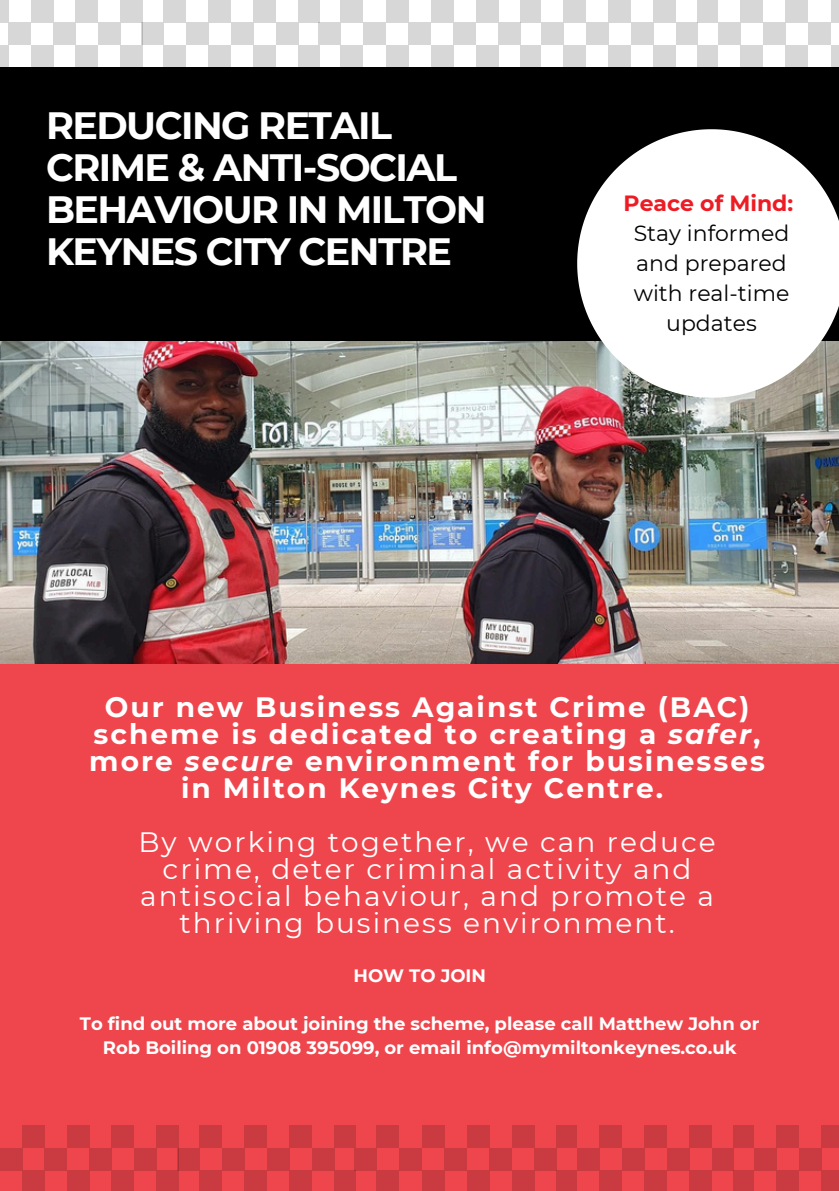
<style>
.page{position:relative;width:839px;height:1191px;background:#fff}
.page>*{position:absolute;margin:0;border:0;box-sizing:border-box;transform-origin:0 0}
.t1{font:700 38px/42px "Montserrat";letter-spacing:-.04em;color:#fff}
.t2{font:700 28px/27px "Montserrat";letter-spacing:.075em;color:#fff;text-align:center}
.t3{font:28px/27px "Montserrat";letter-spacing:.075em;color:#fff;text-align:center}
.t4{font:22px/30px "Montserrat";color:#000;text-align:center}
.t5{font:700 18px/24px "Montserrat";color:#fff;text-align:center}
.s1{font-weight:700;color:#ed1c24}
.s2{font-style:italic}
</style>
<div class="page">
<div style="left:0;top:629px;width:838px;height:562px;background:#ef464d"></div>
<div style="left:22px;top:1170px;width:23px;height:21px;background:#c93b40"></div>
<div style="left:45px;top:1148px;width:22px;height:22px;background:#c93b40"></div>
<div style="left:67px;top:1170px;width:22px;height:21px;background:#c93b40"></div>
<div style="left:89px;top:1148px;width:23px;height:22px;background:#c93b40"></div>
<div style="left:112px;top:1170px;width:22px;height:21px;background:#c93b40"></div>
<div style="left:134px;top:1148px;width:22px;height:22px;background:#c93b40"></div>
<div style="left:0;top:1148px;width:22px;height:22px;background:#c93b40"></div>
<div style="left:156px;top:1170px;width:23px;height:21px;background:#c93b40"></div>
<div style="left:22px;top:1125px;width:23px;height:23px;background:#c93b40"></div>
<div style="left:67px;top:1125px;width:22px;height:23px;background:#c93b40"></div>
<div style="left:112px;top:1125px;width:22px;height:23px;background:#c93b40"></div>
<div style="left:156px;top:1125px;width:23px;height:23px;background:#c93b40"></div>
<div style="left:200px;top:1170px;width:22px;height:21px;background:#c93b40"></div>
<div style="left:222px;top:1148px;width:23px;height:22px;background:#c93b40"></div>
<div style="left:245px;top:1170px;width:22px;height:21px;background:#c93b40"></div>
<div style="left:267px;top:1148px;width:23px;height:22px;background:#c93b40"></div>
<div style="left:290px;top:1170px;width:22px;height:21px;background:#c93b40"></div>
<div style="left:312px;top:1148px;width:23px;height:22px;background:#c93b40"></div>
<div style="left:177px;top:1148px;width:23px;height:22px;background:#c93b40"></div>
<div style="left:335px;top:1170px;width:21px;height:21px;background:#c93b40"></div>
<div style="left:200px;top:1125px;width:22px;height:23px;background:#c93b40"></div>
<div style="left:245px;top:1125px;width:22px;height:23px;background:#c93b40"></div>
<div style="left:290px;top:1125px;width:22px;height:23px;background:#c93b40"></div>
<div style="left:335px;top:1125px;width:21px;height:23px;background:#c93b40"></div>
<div style="left:376px;top:1170px;width:23px;height:21px;background:#c93b40"></div>
<div style="left:399px;top:1148px;width:22px;height:22px;background:#c93b40"></div>
<div style="left:421px;top:1170px;width:23px;height:21px;background:#c93b40"></div>
<div style="left:444px;top:1148px;width:22px;height:22px;background:#c93b40"></div>
<div style="left:467px;top:1170px;width:22px;height:21px;background:#c93b40"></div>
<div style="left:489px;top:1148px;width:22px;height:22px;background:#c93b40"></div>
<div style="left:534px;top:1148px;width:22px;height:22px;background:#c93b40"></div>
<div style="left:354px;top:1148px;width:22px;height:22px;background:#c93b40"></div>
<div style="left:511px;top:1170px;width:23px;height:21px;background:#c93b40"></div>
<div style="left:376px;top:1125px;width:23px;height:23px;background:#c93b40"></div>
<div style="left:421px;top:1125px;width:23px;height:23px;background:#c93b40"></div>
<div style="left:467px;top:1125px;width:22px;height:23px;background:#c93b40"></div>
<div style="left:511px;top:1125px;width:23px;height:23px;background:#c93b40"></div>
<div style="left:556px;top:1170px;width:21px;height:21px;background:#c93b40"></div>
<div style="left:577px;top:1148px;width:22px;height:22px;background:#c93b40"></div>
<div style="left:599px;top:1170px;width:23px;height:21px;background:#c93b40"></div>
<div style="left:622px;top:1148px;width:22px;height:22px;background:#c93b40"></div>
<div style="left:644px;top:1170px;width:23px;height:21px;background:#c93b40"></div>
<div style="left:667px;top:1148px;width:22px;height:22px;background:#c93b40"></div>
<div style="left:712px;top:1148px;width:21px;height:22px;background:#c93b40"></div>
<div style="left:689px;top:1170px;width:23px;height:21px;background:#c93b40"></div>
<div style="left:556px;top:1125px;width:21px;height:23px;background:#c93b40"></div>
<div style="left:599px;top:1125px;width:23px;height:23px;background:#c93b40"></div>
<div style="left:644px;top:1125px;width:23px;height:23px;background:#c93b40"></div>
<div style="left:689px;top:1125px;width:23px;height:23px;background:#c93b40"></div>
<div style="left:733px;top:1170px;width:21px;height:21px;background:#c93b40"></div>
<div style="left:754px;top:1148px;width:22px;height:22px;background:#c93b40"></div>
<div style="left:776px;top:1170px;width:23px;height:21px;background:#c93b40"></div>
<div style="left:799px;top:1148px;width:22px;height:22px;background:#c93b40"></div>
<div style="left:821px;top:1170px;width:17px;height:21px;background:#c93b40"></div>
<div style="left:733px;top:1125px;width:21px;height:23px;background:#c93b40"></div>
<div style="left:776px;top:1125px;width:23px;height:23px;background:#c93b40"></div>
<div style="left:821px;top:1125px;width:17px;height:23px;background:#c93b40"></div>
<div style="left:0;top:45px;width:9px;height:22px;background:#d7d7d7"></div>
<div style="left:9px;top:23px;width:22px;height:22px;background:#d7d7d7"></div>
<div style="left:31px;top:45px;width:22px;height:22px;background:#d7d7d7"></div>
<div style="left:53px;top:23px;width:23px;height:22px;background:#d7d7d7"></div>
<div style="left:76px;top:45px;width:22px;height:22px;background:#d7d7d7"></div>
<div style="left:98px;top:23px;width:22px;height:22px;background:#d7d7d7"></div>
<div style="left:120px;top:45px;width:23px;height:22px;background:#d7d7d7"></div>
<div style="left:0;top:0;width:9px;height:23px;background:#d7d7d7"></div>
<div style="left:31px;top:0;width:22px;height:23px;background:#d7d7d7"></div>
<div style="left:76px;top:0;width:22px;height:23px;background:#d7d7d7"></div>
<div style="left:120px;top:0;width:23px;height:23px;background:#d7d7d7"></div>
<div style="left:164px;top:45px;width:22px;height:22px;background:#d7d7d7"></div>
<div style="left:186px;top:23px;width:23px;height:22px;background:#d7d7d7"></div>
<div style="left:209px;top:45px;width:22px;height:22px;background:#d7d7d7"></div>
<div style="left:231px;top:23px;width:23px;height:22px;background:#d7d7d7"></div>
<div style="left:254px;top:45px;width:22px;height:22px;background:#d7d7d7"></div>
<div style="left:276px;top:23px;width:23px;height:22px;background:#d7d7d7"></div>
<div style="left:141px;top:23px;width:23px;height:22px;background:#d7d7d7"></div>
<div style="left:299px;top:45px;width:21px;height:22px;background:#d7d7d7"></div>
<div style="left:164px;top:0;width:22px;height:23px;background:#d7d7d7"></div>
<div style="left:209px;top:0;width:22px;height:23px;background:#d7d7d7"></div>
<div style="left:254px;top:0;width:22px;height:23px;background:#d7d7d7"></div>
<div style="left:299px;top:0;width:21px;height:23px;background:#d7d7d7"></div>
<div style="left:341px;top:45px;width:22px;height:22px;background:#d7d7d7"></div>
<div style="left:363px;top:23px;width:23px;height:22px;background:#d7d7d7"></div>
<div style="left:386px;top:45px;width:22px;height:22px;background:#d7d7d7"></div>
<div style="left:408px;top:23px;width:23px;height:22px;background:#d7d7d7"></div>
<div style="left:431px;top:45px;width:22px;height:22px;background:#d7d7d7"></div>
<div style="left:453px;top:23px;width:23px;height:22px;background:#d7d7d7"></div>
<div style="left:498px;top:23px;width:23px;height:22px;background:#d7d7d7"></div>
<div style="left:318px;top:23px;width:23px;height:22px;background:#d7d7d7"></div>
<div style="left:476px;top:45px;width:22px;height:22px;background:#d7d7d7"></div>
<div style="left:341px;top:0;width:22px;height:23px;background:#d7d7d7"></div>
<div style="left:386px;top:0;width:22px;height:23px;background:#d7d7d7"></div>
<div style="left:431px;top:0;width:22px;height:23px;background:#d7d7d7"></div>
<div style="left:476px;top:0;width:22px;height:23px;background:#d7d7d7"></div>
<div style="left:520px;top:45px;width:21px;height:22px;background:#d7d7d7"></div>
<div style="left:541px;top:23px;width:22px;height:22px;background:#d7d7d7"></div>
<div style="left:563px;top:45px;width:23px;height:22px;background:#d7d7d7"></div>
<div style="left:586px;top:23px;width:22px;height:22px;background:#d7d7d7"></div>
<div style="left:608px;top:45px;width:23px;height:22px;background:#d7d7d7"></div>
<div style="left:631px;top:23px;width:22px;height:22px;background:#d7d7d7"></div>
<div style="left:676px;top:23px;width:21px;height:22px;background:#d7d7d7"></div>
<div style="left:653px;top:45px;width:23px;height:22px;background:#d7d7d7"></div>
<div style="left:520px;top:0;width:21px;height:23px;background:#d7d7d7"></div>
<div style="left:563px;top:0;width:23px;height:23px;background:#d7d7d7"></div>
<div style="left:608px;top:0;width:23px;height:23px;background:#d7d7d7"></div>
<div style="left:653px;top:0;width:23px;height:23px;background:#d7d7d7"></div>
<div style="left:697px;top:45px;width:21px;height:22px;background:#d7d7d7"></div>
<div style="left:718px;top:23px;width:22px;height:22px;background:#d7d7d7"></div>
<div style="left:740px;top:45px;width:23px;height:22px;background:#d7d7d7"></div>
<div style="left:763px;top:23px;width:22px;height:22px;background:#d7d7d7"></div>
<div style="left:785px;top:45px;width:23px;height:22px;background:#d7d7d7"></div>
<div style="left:808px;top:23px;width:22px;height:22px;background:#d7d7d7"></div>
<div style="left:830px;top:45px;width:8px;height:22px;background:#d7d7d7"></div>
<div style="left:697px;top:0;width:21px;height:23px;background:#d7d7d7"></div>
<div style="left:740px;top:0;width:23px;height:23px;background:#d7d7d7"></div>
<div style="left:785px;top:0;width:23px;height:23px;background:#d7d7d7"></div>
<div style="left:830px;top:0;width:8px;height:23px;background:#d7d7d7"></div>
<div style="left:0;top:68px;width:838px;height:561px;background:#000"></div>
<img style="left:0;top:341px;width:838px;height:323px">
<svg style="left:577px;top:129px;width:261px;height:269px;background:#d9d9d8"></svg>
<p class="t1" style="left:46px;top:104px;width:442px">REDUCING RETAIL<br>CRIME &amp; ANTI-SOCIAL<br>BEHAVIOUR IN MILTON<br>KEYNES CITY CENTRE</p>
<h4 class="t4" style="left:623px;top:188px;width:171px"><span class="s1">Peace of Mind:<br></span>Stay informed and prepared with real-time updates</h4>
<p class="t2" style="left:89px;top:693px;width:677px">Our new Business Against Crime (BAC) scheme is dedicated to creating a <span class="s2">safer</span>, more <span class="s2">secure</span> environment for businesses in Milton Keynes City Centre.</p>
<p class="t3" style="left:138px;top:828px;width:578px">By working together, we can reduce crime, deter criminal activity and antisocial behaviour, and promote a thriving business environment.</p>
<h1 class="t5" style="left:353px;top:964px;width:134px">HOW TO JOIN</h1>
<p class="t5" style="left:80px;top:1012px;width:681px">To find out more about joining the scheme, please call Matthew John or<br>Rob Boiling on 01908 395099, or email info@mymiltonkeynes.co.uk</p>
</div>
